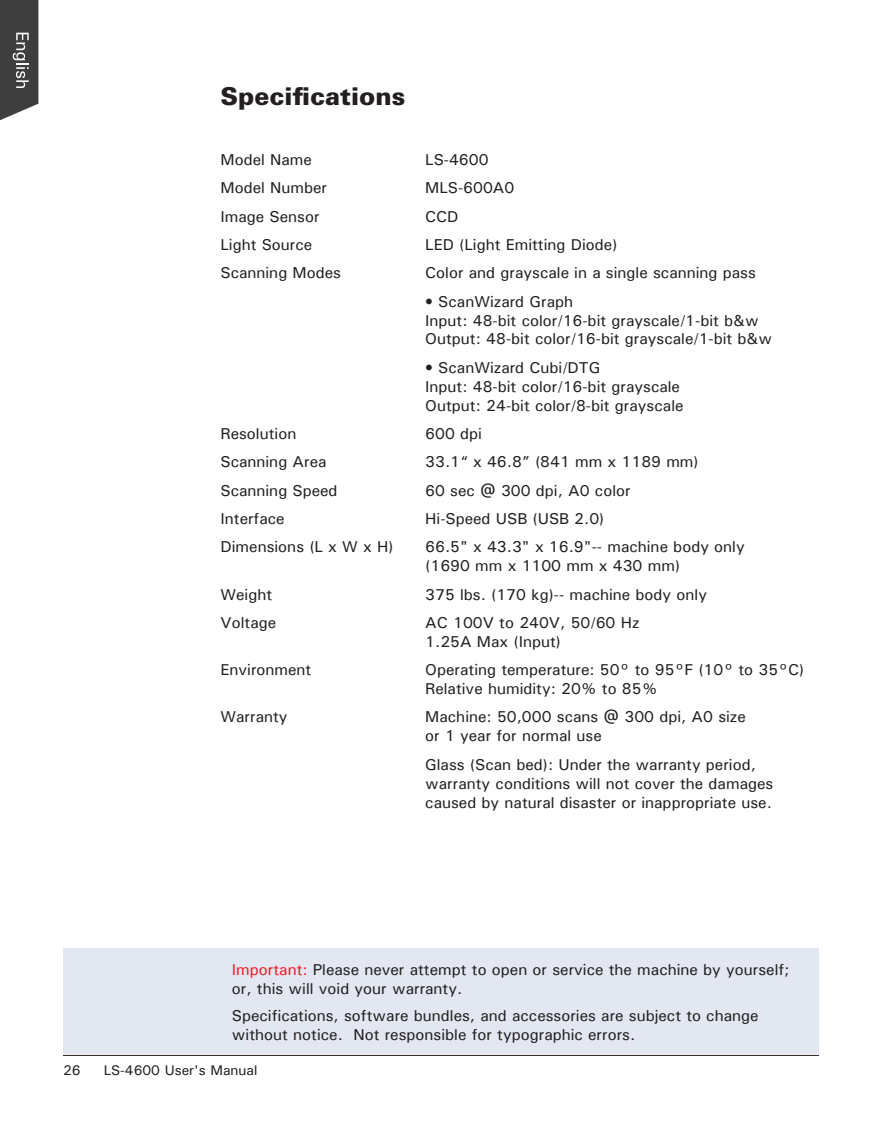
<style>
.page{position:relative;width:882px;height:1134px;background:#fff}
.page>*{position:absolute;margin:0;border:0;box-sizing:border-box;transform-origin:0 0}
.t1{font:900 24.5px "Univers";color:#231f20}
.t2{font:500 15.75px/18.9px "Univers";color:#231f20}
.t3{font:500 14px "Univers";color:#231f20}
.s1{color:#ee1c26}
</style>
<div class="page">
<hr style="left:63px;top:1055px;width:756px;height:1px;background:#231f20">
<svg style="left:0;top:0;width:38px;height:121px;background:#565657"></svg>
<div style="left:63px;top:949px;width:756px;height:105px;background:#e2e7f1"></div>
<h1 class="t1" style="left:220px;top:87px;width:187px">Specifications</h1>
<p class="t2" style="left:220px;top:151px;width:93px">Model Name</p>
<p class="t2" style="left:425px;top:151px;width:65px">LS-4600</p>
<p class="t2" style="left:220px;top:179px;width:108px">Model Number</p>
<p class="t2" style="left:425px;top:179px;width:91px">MLS-600A0</p>
<p class="t2" style="left:220px;top:206px;width:101px">Image Sensor</p>
<p class="t2" style="left:425px;top:206px;width:35px">CCD</p>
<p class="t2" style="left:220px;top:235px;width:93px">Light Source</p>
<p class="t2" style="left:425px;top:235px;width:194px">LED (Light Emitting Diode)</p>
<p class="t2" style="left:220px;top:264px;width:122px">Scanning Modes</p>
<p class="t2" style="left:425px;top:264px;width:332px">Color and grayscale in a single scanning pass</p>
<p class="t2" style="left:425px;top:291px;width:348px">• ScanWizard Graph<br>Input: 48-bit color/16-bit grayscale/1-bit b&amp;w<br>Output: 48-bit color/16-bit grayscale/1-bit b&amp;w</p>
<p class="t2" style="left:425px;top:358px;width:260px">• ScanWizard Cubi/DTG<br>Input: 48-bit color/16-bit grayscale<br>Output: 24-bit color/8-bit grayscale</p>
<p class="t2" style="left:220px;top:425px;width:77px">Resolution</p>
<p class="t2" style="left:425px;top:425px;width:58px">600 dpi</p>
<p class="t2" style="left:220px;top:453px;width:108px">Scanning Area</p>
<p class="t2" style="left:425px;top:453px;width:275px">33.1“ x 46.8” (841 mm x 1189 mm)</p>
<p class="t2" style="left:220px;top:481px;width:119px">Scanning Speed</p>
<p class="t2" style="left:425px;top:481px;width:207px">60 sec @ 300 dpi, A0 color</p>
<p class="t2" style="left:220px;top:510px;width:66px">Interface</p>
<p class="t2" style="left:425px;top:510px;width:181px">Hi-Speed USB (USB 2.0)</p>
<p class="t2" style="left:220px;top:537px;width:175px">Dimensions (L x W x H)</p>
<p class="t2" style="left:425px;top:537px;width:321px">66.5" x 43.3" x 16.9"-- machine body only (1690 mm x 1100 mm x 430 mm)</p>
<p class="t2" style="left:220px;top:585px;width:53px">Weight</p>
<p class="t2" style="left:425px;top:585px;width:283px">375 lbs. (170 kg)-- machine body only</p>
<p class="t2" style="left:220px;top:613px;width:57px">Voltage</p>
<p class="t2" style="left:425px;top:613px;width:216px">AC 100V to 240V, 50/60 Hz<br>1.25A Max (Input)</p>
<p class="t2" style="left:220px;top:661px;width:92px">Environment</p>
<p class="t2" style="left:425px;top:661px;width:381px">Operating temperature: 50° to 95°F (10° to 35°C)<br>Relative humidity: 20% to 85%</p>
<p class="t2" style="left:220px;top:708px;width:69px">Warranty</p>
<p class="t2" style="left:425px;top:708px;width:322px">Machine: 50,000 scans @ 300 dpi, A0 size or 1 year for normal use</p>
<p class="t2" style="left:425px;top:756px;width:350px">Glass (Scan bed): Under the warranty period, warranty conditions will not cover the damages caused by natural disaster or inappropriate use.</p>
<p class="t2" style="left:232px;top:960px;width:559px"><span class="s1">Important:</span> Please never attempt to open or service the machine by yourself; or, this will void your warranty.</p>
<p class="t2" style="left:232px;top:1006px;width:528px">Specifications, software bundles, and accessories are subject to change without notice. Not responsible for typographic errors.</p>
<p class="t3" style="left:63px;top:1064px;width:19px">26</p>
<p class="t3" style="left:104px;top:1064px;width:155px">LS-4600 User's Manual</p>
</div>
